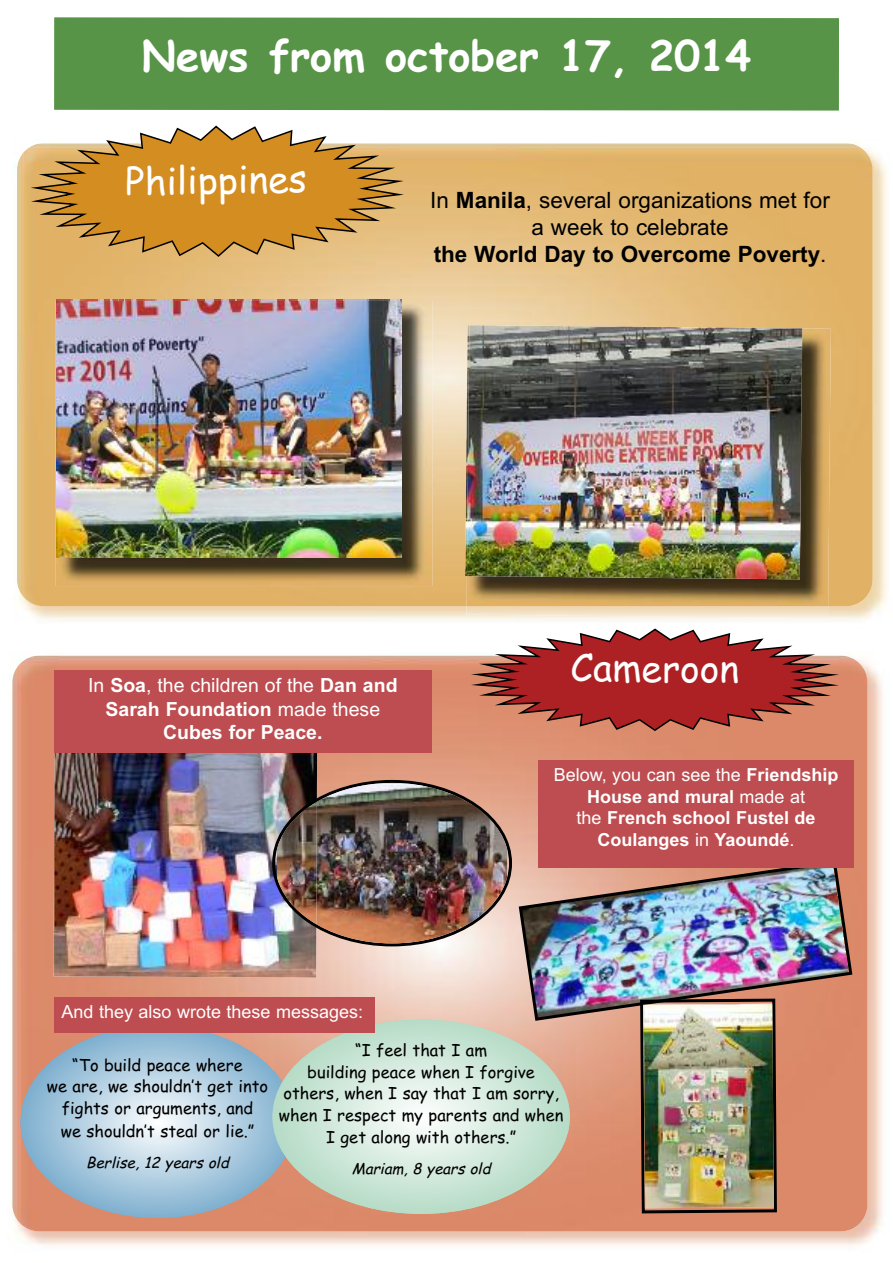
<style>
.page{position:relative;width:893px;height:1263px;background:#fff}
.page>*{position:absolute;margin:0;border:0;box-sizing:border-box;transform-origin:0 0}
.t1{font:700 42px "Comic Sans MS";color:#fff}
.t2{font:37.5px "Comic Sans MS";color:#fff}
.t3{font:22.5px/27px "Arial";color:#000;text-align:center}
.t4{font:700 19.5px/23.4px "Arial";color:#fff;text-align:center}
.t5{font:700 18px/21.6px "Arial";color:#fff;text-align:center}
.t6{font:18px "Arial";color:#fff}
.t7{font:16.5px/21.6px "Comic Sans MS";color:#000;text-align:center}
.t8{font:italic 15px "Comic Sans MS";color:#000}
.s1{font-weight:700}
.s2{font-weight:400}
</style>
<div class="page">
<img style="left:16px;top:655px;width:867px;height:591px">
<img style="left:12px;top:656px;width:855px;height:575px">
<img style="left:17px;top:143px;width:856px;height:463px">
<img style="left:56px;top:301px;width:376px;height:285px">
<img style="left:57px;top:299px;width:344px;height:259px">
<img style="left:467px;top:328px;width:364px;height:278px">
<img style="left:467px;top:325px;width:335px;height:254px">
<img style="left:54px;top:753px;width:263px;height:224px">
<img style="left:517px;top:859px;width:337px;height:163px">
<div style="left:54px;top:671px;width:378px;height:82px;background:#bd4d50"></div>
<div style="left:538px;top:760px;width:316px;height:107px;background:#bd4d50"></div>
<img style="left:272px;top:780px;width:240px;height:166px">
<img style="left:316px;top:783px;width:191px;height:160px">
<img style="left:277px;top:802px;width:40px;height:122px">
<svg style="left:21px;top:1026px;width:274px;height:192px;background:#aac9de"></svg>
<svg style="left:272px;top:1019px;width:298px;height:195px;background:#cde6d8"></svg>
<div style="left:54px;top:997px;width:321px;height:35px;background:#bd4d50"></div>
<img style="left:639px;top:997px;width:139px;height:218px">
<svg style="left:471px;top:628px;width:368px;height:103px"></svg>
<div style="left:54px;top:17px;width:785px;height:94px;background:#579447"></div>
<svg style="left:31px;top:126px;width:373px;height:131px;background:#d09d4c"></svg>
<h1 class="t1" style="left:142px;top:32px;width:611px">News from october 17, 2014</h1>
<h2 class="t2" style="left:125px;top:160px;width:183px;rotate:-1deg">Philippines</h2>
<h3 class="t3" style="left:430px;top:187px;width:401px">In <span class="s1">Manila</span>, several organizations met for a week to celebrate<br><span class="s1">the World Day to Overcome Poverty</span>.</h3>
<p class="t4" style="left:88px;top:674px;width:311px"><span class="s2">In</span> Soa<span class="s2">, the children of the</span> Dan and<br>Sarah Foundation <span class="s2">made these<br></span>Cubes for Peace.</p>
<p class="t6" style="left:62px;top:1001px;width:303px">And they also wrote these messages:</p>
<h2 class="t2" style="left:571px;top:647px;width:170px">Cameroon</h2>
<p class="t5" style="left:554px;top:764px;width:286px"><span class="s2">Below, you can see the</span> Friendship<br>House and mural <span class="s2">made at<br>the</span> French school Fustel de<br>Coulanges <span class="s2">in</span> Yaoundé<span class="s2">.</span></p>
<p class="t7" style="left:47px;top:1054px;width:223px;line-height:22px">“To build peace where<br>we are, we shouldn’t get into fights or arguments, and<br>we shouldn’t steal or lie.”</p>
<p class="t8" style="left:86px;top:1154px;width:149px">Berlise, 12 years old</p>
<p class="t7" style="left:279px;top:1040px;width:286px">“I feel that I am<br>building peace when I forgive others, when I say that I am sorry, when I respect my parents and when<br>I get along with others.”</p>
<p class="t8" style="left:352px;top:1160px;width:145px">Mariam, 8 years old</p>
</div>
